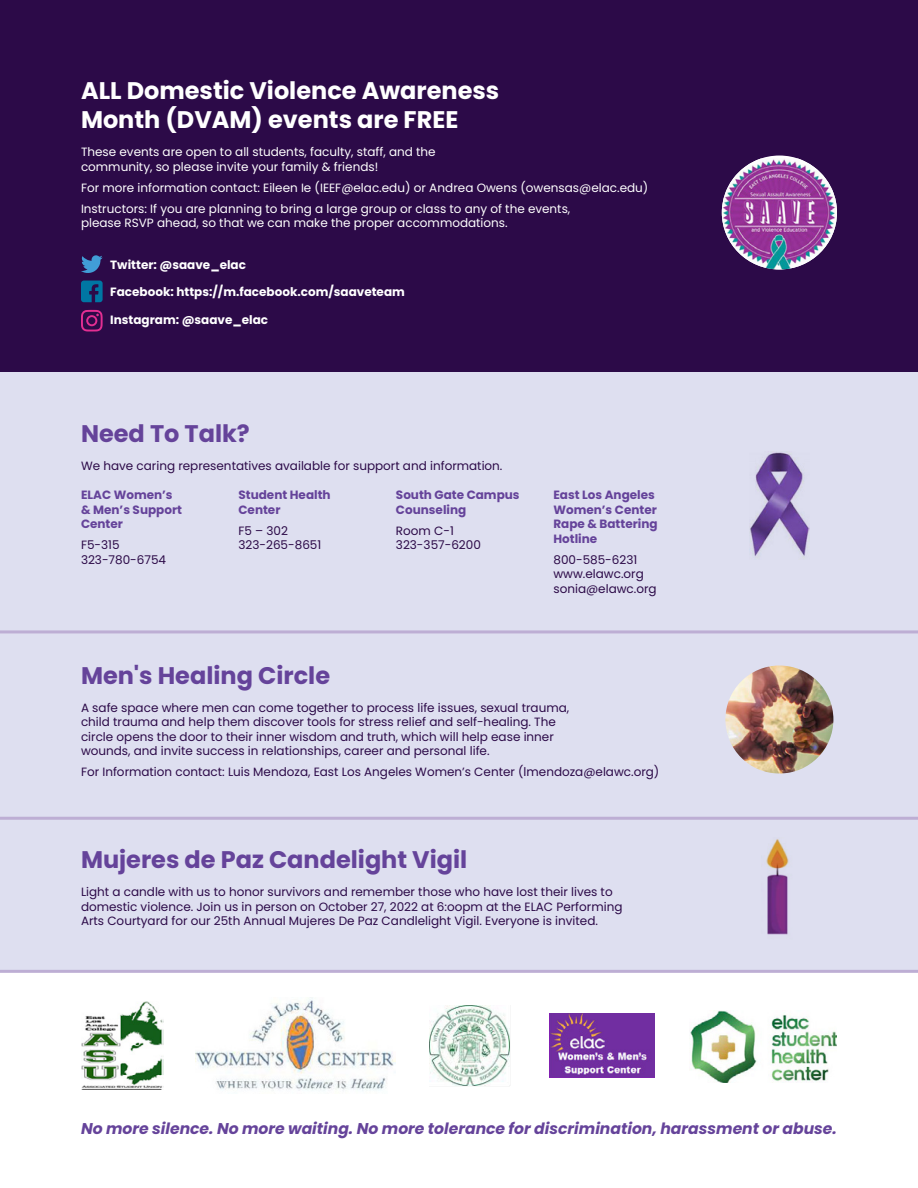
<style>
.page{position:relative;width:918px;height:1188px;background:#fff}
.page>*{position:absolute;margin:0;border:0;box-sizing:border-box;transform-origin:0 0}
.Paragraph_Style_5{font:700 24px "Poppins";color:#65439a}
.Paragraph_Style_5-2{font:700 24px/28.8px "Poppins";color:#fff}
.Paragraph_Style_5-3{font:italic 700 15.6px "Poppins";color:#65439a}
.Paragraph_Style_4{font:12px/14.4px "Poppins";color:#2c0a48}
.Paragraph_Style_4-2{font:12px/14.4px "Poppins";color:#fff}
.Paragraph_Style_4-3{font:700 12px/14.4px "Poppins";color:#65439a}
.Paragraph_Style_4-4{font:700 12px "Poppins";color:#fff}
</style>
<div class="page">
<div style="left:0;top:0;width:918px;height:972px;background:#dedff0"></div>
<div style="left:0;top:0;width:918px;height:372px;background:#2c0a48"></div>
<img style="left:725px;top:666px;width:108px;height:108px;border-radius:54px">
<svg style="left:81px;top:255px;width:22px;height:18px"></svg>
<svg style="left:81px;top:281px;width:22px;height:21px"></svg>
<svg style="left:81px;top:310px;width:22px;height:22px"></svg>
<img style="left:750px;top:452px;width:59px;height:106px">
<img style="left:81px;top:1001px;width:82px;height:89px">
<img style="left:196px;top:998px;width:200px;height:93px">
<img style="left:430px;top:1005px;width:80px;height:81px">
<img style="left:690px;top:1011px;width:147px;height:72px">
<img style="left:549px;top:1014px;width:106px;height:63px">
<img style="left:766px;top:839px;width:23px;height:96px">
<hr style="left:0;top:630px;width:918px;height:3px;background:#bdaed4">
<hr style="left:0;top:817px;width:918px;height:3px;background:#bdaed4">
<hr style="left:0;top:970px;width:918px;height:3px;background:#bdaed4">
<img style="left:722px;top:159px;width:115px;height:110px">
<p class="Paragraph_Style_5-2" style="left:81px;top:77px;width:420px">ALL Domestic Violence Awareness<br>Month (DVAM) events are FREE</p>
<p class="Paragraph_Style_4-2" style="left:81px;top:145px;width:356px">These events are open to all students, faculty, staff, and the community, so please invite your family &amp; friends!</p>
<p class="Paragraph_Style_4-2" style="left:81px;top:180px;width:569px">For more information contact: Eileen Ie (IEEF@elac.edu) or Andrea Owens (owensas@elac.edu)</p>
<p class="Paragraph_Style_4-2" style="left:81px;top:202px;width:491px">Instructors: If you are planning to bring a large group or class to any of the events, please RSVP ahead, so that we can make the proper accommodations.</p>
<p class="Paragraph_Style_4-4" style="left:110px;top:257px;width:137px">Twitter: @saave_elac</p>
<p class="Paragraph_Style_4-4" style="left:110px;top:285px;width:296px">Facebook: https://m.facebook.com/saaveteam</p>
<p class="Paragraph_Style_4-4" style="left:110px;top:313px;width:159px">Instagram: @saave_elac</p>
<p class="Paragraph_Style_5" style="left:81px;top:420px;width:170px">Need To Talk?</p>
<p class="Paragraph_Style_4" style="left:81px;top:459px;width:423px">We have caring representatives available for support and information.</p>
<p class="Paragraph_Style_4-3" style="left:81px;top:488px;width:103px">ELAC Women’s &amp; Men’s Support<br>Center</p>
<p class="Paragraph_Style_4" style="left:81px;top:538px;width:87px">F5-315<br>323-780-6754</p>
<p class="Paragraph_Style_4-3" style="left:238px;top:488px;width:94px">Student Health<br>Center</p>
<p class="Paragraph_Style_4" style="left:238px;top:524px;width:84px">F5 – 302<br>323-265-8651</p>
<p class="Paragraph_Style_4-3" style="left:396px;top:488px;width:125px">South Gate Campus<br>Counseling</p>
<p class="Paragraph_Style_4" style="left:396px;top:524px;width:87px">Room C-1<br>323-357-6200</p>
<p class="Paragraph_Style_4-3" style="left:553px;top:488px;width:106px">East Los Angeles<br>Women’s Center<br>Rape &amp; Battering<br>Hotline</p>
<p class="Paragraph_Style_4" style="left:553px;top:553px;width:105px">800-585-6231 www.elawc.org sonia@elawc.org</p>
<p class="Paragraph_Style_5" style="left:81px;top:662px;width:251px">Men's Healing Circle</p>
<p class="Paragraph_Style_4" style="left:81px;top:701px;width:490px">A safe space where men can come together to process life issues, sexual trauma, child trauma and help them discover tools for stress relief and self-healing. The circle opens the door to their inner wisdom and truth, which will help ease inner wounds, and invite success in relationships, career and personal life.</p>
<p class="Paragraph_Style_4" style="left:81px;top:765px;width:580px">For Information contact: Luis Mendoza, East Los Angeles Women’s Center (lmendoza@elawc.org)</p>
<p class="Paragraph_Style_5" style="left:81px;top:846px;width:388px">Mujeres de Paz Candelight Vigil</p>
<p class="Paragraph_Style_4" style="left:81px;top:885px;width:543px">Light a candle with us to honor survivors and remember those who have lost their lives to domestic violence. Join us in person on October 27, 2022 at 6:oopm at the ELAC Performing<br>Arts Courtyard for our 25th Annual Mujeres De Paz Candlelight Vigil. Everyone is invited.</p>
<p class="Paragraph_Style_5-3" style="left:81px;top:1120px;width:757px">No more silence. No more waiting. No more tolerance for discrimination, harassment or abuse.</p>
</div>
